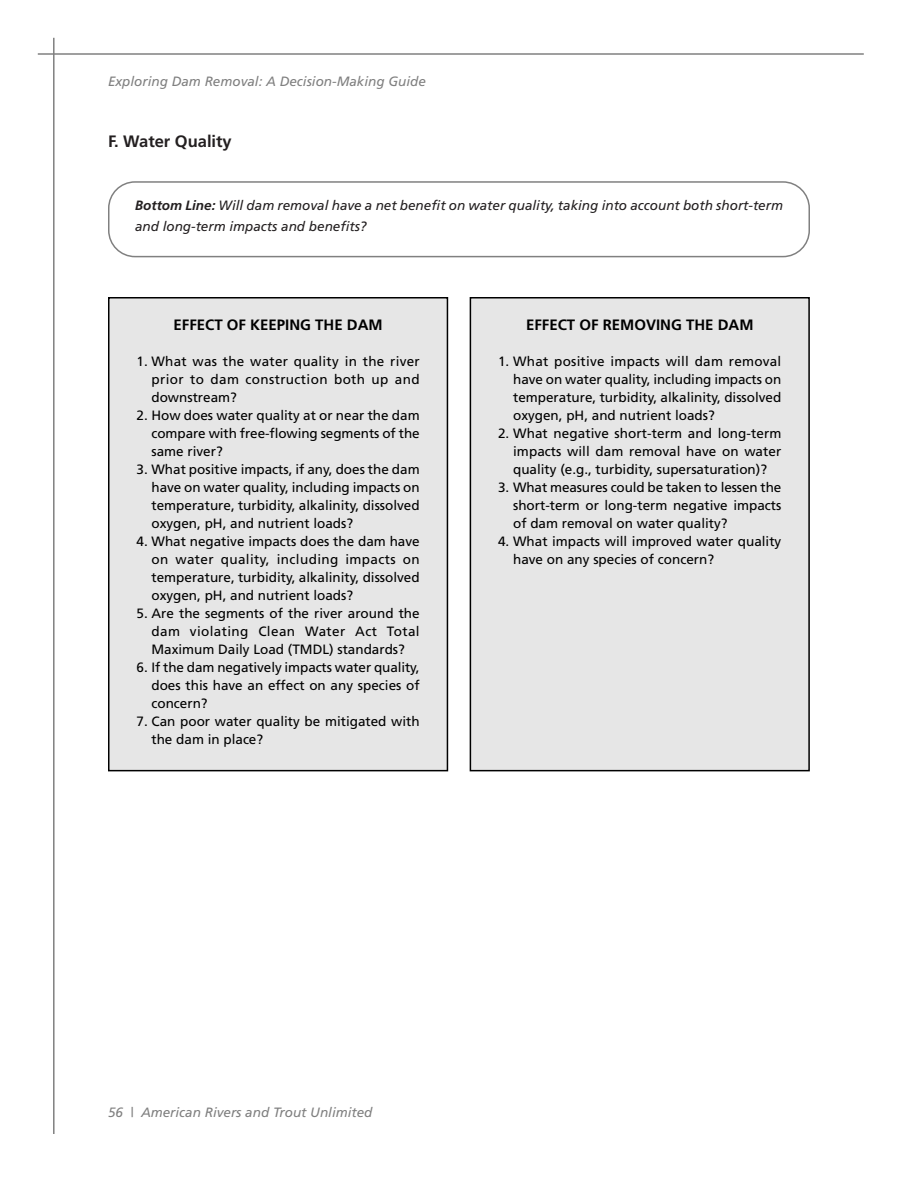
<style>
.page{position:relative;width:918px;height:1188px;background:#fff}
.page>*{position:absolute;margin:0;border:0;box-sizing:border-box;transform-origin:0 0}
.t1{font:700 16.5px "Frutiger";color:#231f20}
.t2{font:700 15px "Frutiger";color:#000}
.t3{font:13.5px/18px "Frutiger";color:#000;text-align:justify}
.t4{font:italic 13.5px/21px "Frutiger";color:#231f20}
.t5{font:italic 13.5px "Frutiger";color:#808080}
.s1{font-weight:700}
</style>
<div class="page">
<hr style="left:53px;top:38px;width:2px;height:1096px;background:#808080">
<hr style="left:38px;top:53px;width:826px;height:2px;background:#808080">
<div style="left:110px;top:298px;width:337px;height:472px;background:#e6e6e6"></div>
<div style="left:108px;top:297px;width:340px;height:474px;border:2px solid #000"></div>
<div style="left:471px;top:298px;width:337px;height:472px;background:#e6e6e6"></div>
<div style="left:470px;top:297px;width:340px;height:474px;border:2px solid #000"></div>
<svg style="left:108px;top:181px;width:702px;height:76px"></svg>
<p class="t5" style="left:108px;top:76px;width:319px">Exploring Dam Removal: A Decision-Making Guide</p>
<p class="t1" style="left:108px;top:135px;width:125px">F. Water Quality</p>
<p class="t4" style="left:135px;top:196px;width:650px"><span class="s1">Bottom Line:</span> Will dam removal have a net benefit on water quality, taking into account both short-term and long-term impacts and benefits?</p>
<p class="t2" style="left:174px;top:319px;width:211px">EFFECT OF KEEPING THE DAM</p>
<p class="t3" style="left:151px;top:353px;width:270px;text-indent:-15px">1. What was the water quality in the river prior to dam construction both up and downstream?</p>
<p class="t3" style="left:151px;top:407px;width:270px;text-indent:-15px">2. How does water quality at or near the dam compare with free-flowing segments of the same river?</p>
<p class="t3" style="left:151px;top:461px;width:270px;text-indent:-15px">3. What positive impacts, if any, does the dam have on water quality, including impacts on temperature, turbidity, alkalinity, dissolved oxygen, pH, and nutrient loads?</p>
<p class="t3" style="left:151px;top:533px;width:270px;text-indent:-15px">4. What negative impacts does the dam have on water quality, including impacts on temperature, turbidity, alkalinity, dissolved oxygen, pH, and nutrient loads?</p>
<p class="t3" style="left:151px;top:605px;width:270px;text-indent:-15px">5. Are the segments of the river around the dam violating Clean Water Act Total Maximum Daily Load (TMDL) standards?</p>
<p class="t3" style="left:151px;top:659px;width:270px;text-indent:-15px">6. If the dam negatively impacts water quality, does this have an effect on any species of concern?</p>
<p class="t3" style="left:151px;top:713px;width:270px;text-indent:-15px">7. Can poor water quality be mitigated with the dam in place?</p>
<p class="t2" style="left:526px;top:319px;width:229px">EFFECT OF REMOVING THE DAM</p>
<p class="t3" style="left:513px;top:353px;width:270px;text-indent:-15px">1. What positive impacts will dam removal have on water quality, including impacts on temperature, turbidity, alkalinity, dissolved oxygen, pH, and nutrient loads?</p>
<p class="t3" style="left:513px;top:425px;width:270px;text-indent:-15px">2. What negative short-term and long-term impacts will dam removal have on water quality (e.g., turbidity, supersaturation)?</p>
<p class="t3" style="left:513px;top:479px;width:270px;text-indent:-15px">3. What measures could be taken to lessen the short-term or long-term negative impacts of dam removal on water quality?</p>
<p class="t3" style="left:513px;top:533px;width:270px;text-indent:-15px">4. What impacts will improved water quality have on any species of concern?</p>
<p class="t5" style="left:108px;top:1107px;width:266px">56 | American Rivers and Trout Unlimited</p>
</div>
